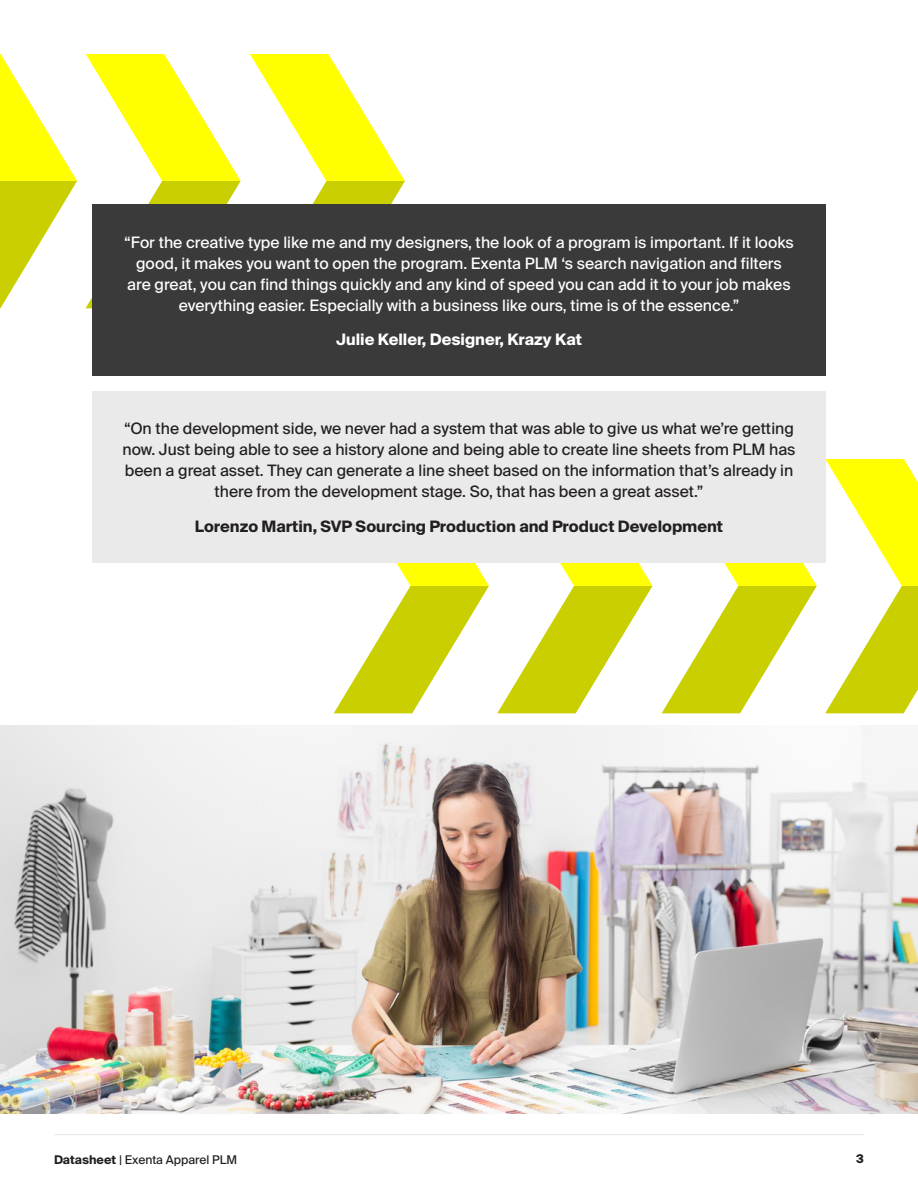
<style>
.page{position:relative;width:918px;height:1188px;background:#fff}
.page>*{position:absolute;margin:0;border:0;box-sizing:border-box;transform-origin:0 0}
.Body_Text{font:15.75px/21px "Suisse Intl";color:#fff;text-align:center}
.Body_Text-2{font:15.75px/21px "Suisse Intl";color:#231f20;text-align:center}
.Body_Text-3{font:700 15.75px "Suisse Intl";color:#231f20}
.Body_Text-4{font:700 15.75px "Suisse Intl";color:#fff}
.t1{font:12px "Suisse Intl";color:#231f20}
.t2{font:700 12px "Suisse Intl";color:#231f20}
.s1{font-weight:700}
</style>
<div class="page">
<hr style="left:54px;top:1134px;width:810px;height:1px;background:#eaeaea">
<svg style="left:0;top:54px;width:77px;height:254px"></svg>
<svg style="left:85px;top:54px;width:156px;height:254px"></svg>
<svg style="left:250px;top:54px;width:155px;height:151px"></svg>
<svg style="left:334px;top:562px;width:155px;height:151px"></svg>
<svg style="left:497px;top:562px;width:155px;height:151px"></svg>
<svg style="left:662px;top:562px;width:155px;height:151px"></svg>
<svg style="left:825px;top:459px;width:93px;height:254px"></svg>
<div style="left:92px;top:205px;width:734px;height:171px;background:#3a3a3a"></div>
<div style="left:92px;top:391px;width:734px;height:171px;background:#eaeaea"></div>
<img style="left:0;top:726px;width:918px;height:388px">
<p class="Body_Text" style="left:124px;top:232px;width:671px">“For the creative type like me and my designers, the look of a program is important. If it looks good, it makes you want to open the program. Exenta PLM ‘s search navigation and filters are great, you can find things quickly and any kind of speed you can add it to your job makes everything easier. Especially with a business like ours, time is of the essence.”</p>
<p class="Body_Text-4" style="left:336px;top:331px;width:247px">Julie Keller, Designer, Krazy Kat</p>
<p class="Body_Text-2" style="left:122px;top:418px;width:675px">“On the development side, we never had a system that was able to give us what we’re getting now. Just being able to see a history alone and being able to create line sheets from PLM has been a great asset. They can generate a line sheet based on the information that’s already in there from the development stage. So, that has been a great asset.”</p>
<p class="Body_Text-3" style="left:195px;top:517px;width:530px">Lorenzo Martin, SVP Sourcing Production and Product Development</p>
<p class="t1" style="left:54px;top:1153px;width:185px"><span class="s1">Datasheet</span> | Exenta Apparel PLM</p>
<p class="t2" style="left:856px;top:1152px;width:9px">3</p>
</div>
